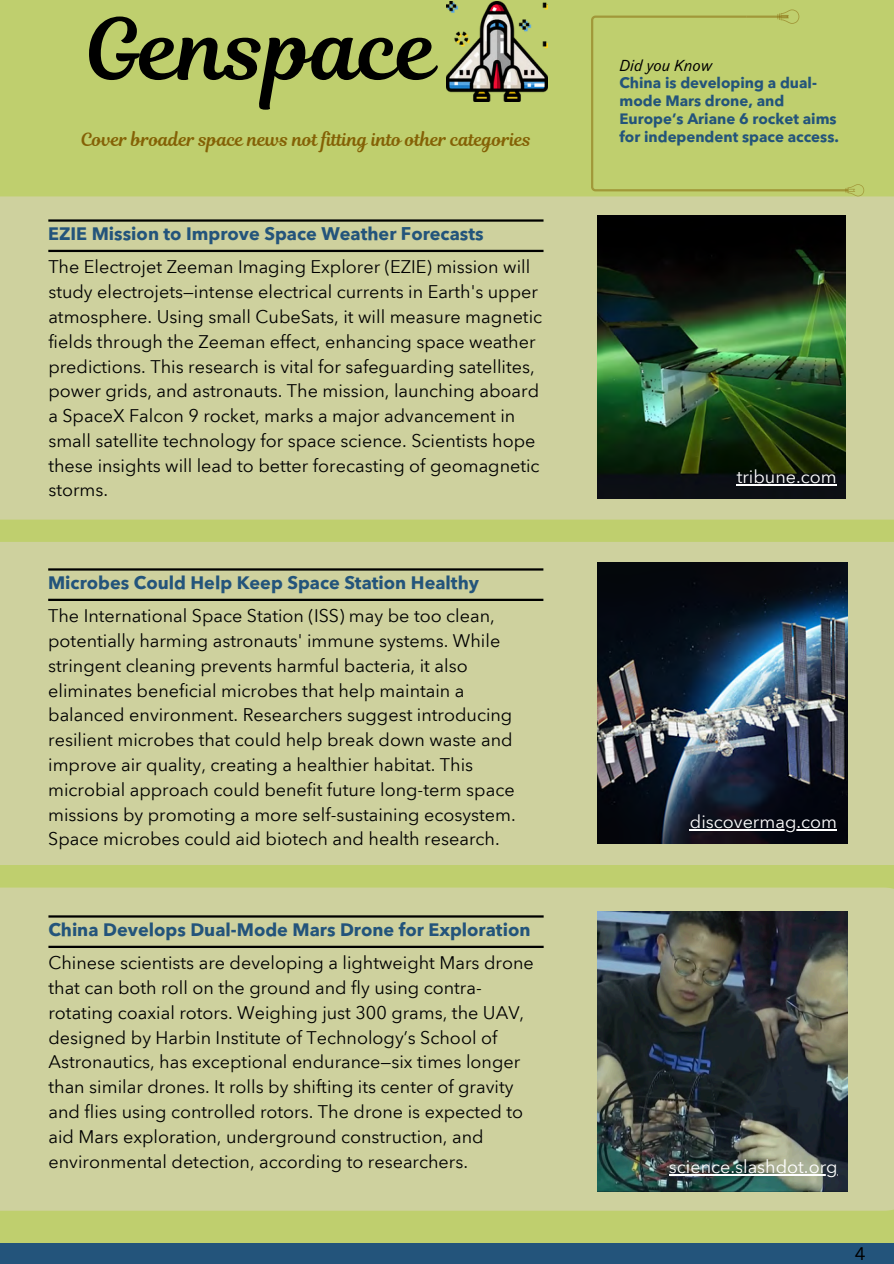
<style>
.page{position:relative;width:894px;height:1264px;background:#fff}
.page>*{position:absolute;margin:0;border:0;box-sizing:border-box;transform-origin:0 0}
.t1{font:84.6px "Magnolia Script";color:#000}
.t2{font:18px/24.8px "Avenir Next Arabic";color:#000}
.t3{font:700 18px "Avenir Next Arabic";color:#23547b}
.t4{font:18px "Magnolia Script";color:#846105}
.t5{font:18px "Avenir Next Arabic";color:#fff}
.t6{font:17.85px "Canva Sans";color:#000}
.t7{font:700 15px/18px "Avenir Next Arabic";color:#23547b}
.t8{font:italic 15px "Touvlo";color:#000}
</style>
<div class="page">
<div style="left:0;top:0;width:893px;height:1263px;background:#bfcf6e"></div>
<div style="left:0;top:196px;width:893px;height:323px;background:#ced19e"></div>
<div style="left:0;top:542px;width:893px;height:323px;background:#ced19e"></div>
<div style="left:0;top:887px;width:893px;height:323px;background:#ced19e"></div>
<div style="left:0;top:1243px;width:893px;height:20px;background:#23547b"></div>
<hr style="left:48px;top:250px;width:495px;height:2px;background:#000">
<hr style="left:48px;top:219px;width:495px;height:3px;background:#000">
<hr style="left:48px;top:598px;width:495px;height:3px;background:#000">
<hr style="left:48px;top:568px;width:495px;height:2px;background:#000">
<hr style="left:48px;top:945px;width:495px;height:3px;background:#000">
<hr style="left:48px;top:915px;width:495px;height:2px;background:#000">
<img style="left:446px;top:1px;width:101px;height:100px">
<svg style="left:591px;top:15px;width:254px;height:177px"></svg>
<svg style="left:845px;top:184px;width:18px;height:12px"></svg>
<hr style="left:746px;top:16px;width:42px;height:2px;background:#846105">
<svg style="left:777px;top:9px;width:22px;height:15px"></svg>
<img style="left:597px;top:215px;width:247px;height:283px">
<img style="left:597px;top:563px;width:250px;height:281px">
<img style="left:597px;top:911px;width:250px;height:280px">
<hr style="left:736px;top:484px;width:100px;height:1px;background:#fff">
<hr style="left:689px;top:829px;width:147px;height:1px;background:#fff">
<hr style="left:668px;top:1174px;width:169px;height:1px;background:#fff">
<h2 class="t1" style="left:85px;top:-10px;width:354px">Genspace</h2>
<p class="t4" style="left:81px;top:127px;width:452px">Cover broader space news not fitting into other categories</p>
<p class="t3" style="left:48px;top:223px;width:436px">EZIE Mission to Improve Space Weather Forecasts</p>
<h3 class="t2" style="left:48px;top:255px;width:495px">The Electrojet Zeeman Imaging Explorer (EZIE) mission will study electrojets—intense electrical currents in Earth's upper atmosphere. Using small CubeSats, it will measure magnetic fields through the Zeeman effect, enhancing space weather predictions. This research is vital for safeguarding satellites, power grids, and astronauts. The mission, launching aboard a SpaceX Falcon 9 rocket, marks a major advancement in small satellite technology for space science. Scientists hope these insights will lead to better forecasting of geomagnetic storms.</h3>
<p class="t3" style="left:48px;top:572px;width:432px">Microbes Could Help Keep Space Station Healthy</p>
<p class="t2" style="left:48px;top:604px;width:469px">The International Space Station (ISS) may be too clean, potentially harming astronauts' immune systems. While stringent cleaning prevents harmful bacteria, it also eliminates beneficial microbes that help maintain a balanced environment. Researchers suggest introducing resilient microbes that could help break down waste and improve air quality, creating a healthier habitat. This microbial approach could benefit future long-term space missions by promoting a more self-sustaining ecosystem.<br>Space microbes could aid biotech and health research.</p>
<p class="t3" style="left:48px;top:918px;width:483px">China Develops Dual-Mode Mars Drone for Exploration</p>
<p class="t2" style="left:48px;top:950px;width:486px">Chinese scientists are developing a lightweight Mars drone that can both roll on the ground and fly using contra&shy;rotating coaxial rotors. Weighing just 300 grams, the UAV, designed by Harbin Institute of Technology’s School of Astronautics, has exceptional endurance—six times longer than similar drones. It rolls by shifting its center of gravity and flies using controlled rotors. The drone is expected to aid Mars exploration, underground construction, and environmental detection, according to researchers.</p>
<h3 class="t8" style="left:619px;top:54px;width:94px">Did you Know</h3>
<p class="t7" style="left:619px;top:74px;width:221px">China is developing a dual&shy;mode Mars drone, and<br>Europe’s Ariane 6 rocket aims for independent space access.</p>
<p class="t5" style="left:736px;top:466px;width:101px">tribune.com</p>
<p class="t5" style="left:689px;top:811px;width:148px">discovermag.com</p>
<p class="t5" style="left:668px;top:1156px;width:170px">science.slashdot.org</p>
<h1 class="t6" style="left:854px;top:1241px;width:12px">4</h1>
</div>
